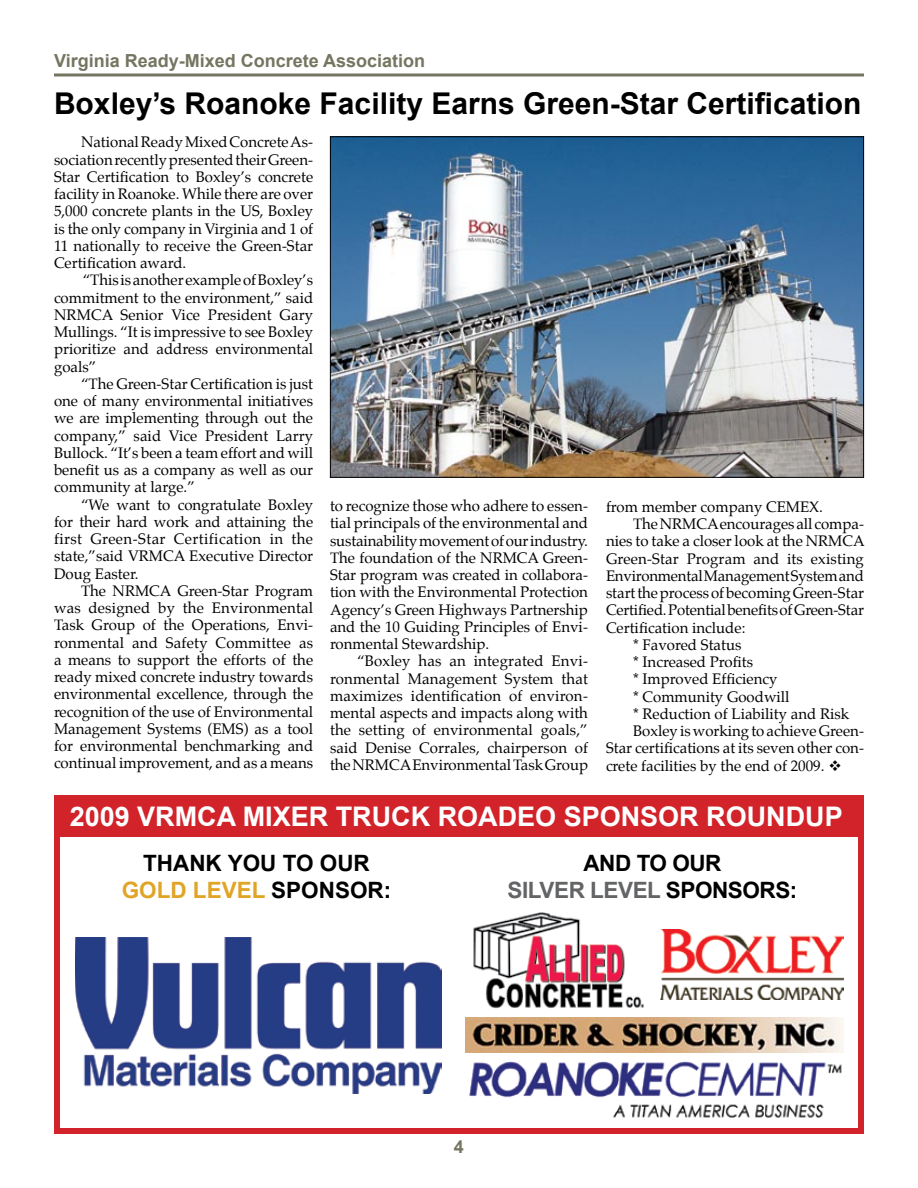
<style>
.page{position:relative;width:918px;height:1188px;background:#fff}
.page>*{position:absolute;margin:0;border:0;box-sizing:border-box;transform-origin:0 0}
.t1{font:700 30px "Arial";color:#000}
.t2{font:700 27px "Arial";color:#fff}
.t3{font:700 22.5px/27px "Arial";color:#000;text-align:center}
.t4{font:700 22.5px/27px "Arial";letter-spacing:-.02em;color:#000;text-align:center}
.t5{font:700 18px "Arial";color:#757561}
.t6{font:15px/17.2px "Palatino";color:#000;text-align:justify}
.s1{color:#e0a426}
.s2{color:#636466}
</style>
<div class="page">
<hr style="left:54px;top:73px;width:810px;height:3px;background:#757561">
<img style="left:332px;top:138px;width:530px;height:338px">
<div style="left:54px;top:795px;width:810px;height:339px;border:6px solid #d2232a"></div>
<img style="left:76px;top:938px;width:366px;height:155px">
<img style="left:473px;top:912px;width:171px;height:97px">
<img style="left:661px;top:929px;width:182px;height:71px">
<img style="left:466px;top:1017px;width:378px;height:35px">
<img style="left:469px;top:1061px;width:373px;height:57px">
<div style="left:54px;top:795px;width:804px;height:42px;background:#d2232a"></div>
<p class="t5" style="left:54px;top:49px;width:373px">Virginia Ready-Mixed Concrete Association</p>
<h1 class="t1" style="left:54px;top:83px;width:809px">Boxley’s Roanoke Facility Earns Green-Star Certification</h1>
<p class="t6" style="left:54px;top:134px;width:261px;text-indent:27px">National Ready Mixed Concrete As&shy;sociation recently presented their Green-Star Certification to Boxley’s concrete facility in Roanoke. While there are over 5,000 concrete plants in the US, Boxley is the only company in Virginia and 1 of 11 nationally to receive the Green-Star Certification award.</p>
<p class="t6" style="left:54px;top:272px;width:261px;text-indent:29px">“This is another example of Boxley’s commitment to the environment,” said NRMCA Senior Vice President Gary Mullings. “It is impressive to see Boxley prioritize and address environmental goals”</p>
<p class="t6" style="left:54px;top:375px;width:261px;text-indent:27px">“The Green-Star Certification is just one of many environmental initiatives we are implementing through out the company,” said Vice President Larry Bullock. “It’s been a team effort and will benefit us as a company as well as our community at large.”</p>
<p class="t6" style="left:54px;top:496px;width:261px;text-indent:27px">“We want to congratulate Boxley for their hard work and attaining the first Green-Star Certification in the state,”said VRMCA Executive Director Doug Easter.</p>
<p class="t6" style="left:54px;top:582px;width:261px;text-indent:27px">The NRMCA Green-Star Program was designed by the Environmental Task Group of the Operations, Envi&shy;ronmental and Safety Committee as a means to support the efforts of the ready mixed concrete industry towards environmental excellence, through the recognition of the use of Environmental Management Systems (EMS) as a tool for environmental benchmarking and continual improvement, and as a means</p>
<p class="t6" style="left:330px;top:497px;width:260px">to recognize those who adhere to essen&shy;tial principals of the environmental and sustainability movement of our industry.<br>The foundation of the NRMCA Green-Star program was created in collabora&shy;tion with the Environmental Protection Agency’s Green Highways Partnership and the 10 Guiding Principles of Envi&shy;ronmental Stewardship.</p>
<p class="t6" style="left:330px;top:653px;width:260px;text-indent:27px">“Boxley has an integrated Envi&shy;ronmental Management System that maximizes identification of environ&shy;mental aspects and impacts along with the setting of environmental goals,” said Denise Corrales, chairperson of the NRMCA Environmental Task Group</p>
<p class="t6" style="left:606px;top:498px;width:219px">from member company CEMEX.</p>
<p class="t6" style="left:633px;top:515px;width:232px">The NRMCA encourages all compa-</p>
<p class="t6" style="left:606px;top:533px;width:260px">nies to take a closer look at the NRMCA</p>
<p class="t6" style="left:606px;top:550px;width:259px">Green-Star Program and its existing</p>
<p class="t6" style="left:606px;top:567px;width:259px">Environmental Management System and</p>
<p class="t6" style="left:606px;top:584px;width:260px">start the process of becoming Green-Star</p>
<p class="t6" style="left:606px;top:602px;width:259px">Certified. Potential benefits of Green-Star</p>
<p class="t6" style="left:606px;top:619px;width:141px">Certification include:</p>
<p class="t6" style="left:633px;top:636px;width:110px">* Favored Status</p>
<p class="t6" style="left:633px;top:653px;width:122px">* Increased Profits</p>
<p class="t6" style="left:633px;top:671px;width:146px">* Improved Efficiency</p>
<p class="t6" style="left:633px;top:688px;width:158px">* Community Goodwill</p>
<p class="t6" style="left:633px;top:705px;width:218px">* Reduction of Liability and Risk</p>
<p class="t6" style="left:633px;top:722px;width:232px">Boxley is working to achieve Green-</p>
<p class="t6" style="left:606px;top:740px;width:259px">Star certifications at its seven other con-</p>
<p class="t6" style="left:606px;top:757px;width:237px">crete facilities by the end of 2009. ❖</p>
<h2 class="t2" style="left:70px;top:799px;width:775px">2009 VRMCA MIXER TRUCK ROADEO SPONSOR ROUNDUP</h2>
<h3 class="t3" style="left:122px;top:851px;width:271px">THANK YOU TO OUR<br><span class="s1">GOLD LEVEL</span> SPONSOR:</h3>
<h3 class="t4" style="left:508px;top:851px;width:291px">AND TO OUR<br><span class="s2">SILVER LEVEL</span> SPONSORS:</h3>
</div>
